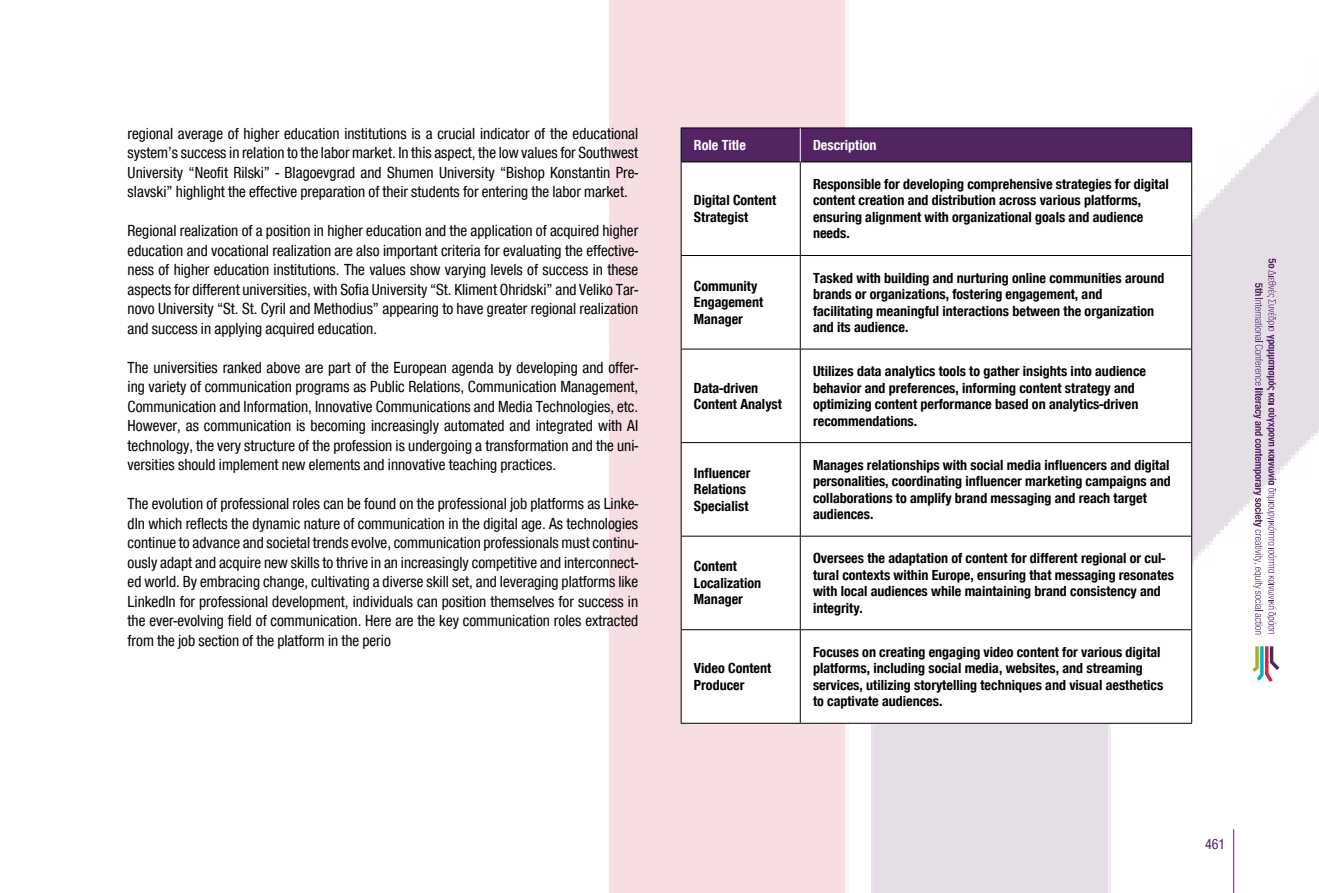
<style>
.page{position:relative;width:1319px;height:893px;background:#fff}
.page>*{position:absolute;margin:0;border:0;box-sizing:border-box;transform-origin:0 0}
.t1{font:16.5px/19.5px "CF Helvetica Cond";color:#000;text-align:justify}
.t2{font:700 15px/16.5px "CF Helvetica Cond";color:#000}
.t3{font:700 15px "CF Helvetica Cond";color:#fff}
.t4{font:15px "CF Helvetica Cond";color:#532463}
</style>
<div class="page">
<img style="left:609px;top:0;width:709px;height:893px">
<hr style="left:1233px;top:829px;width:1px;height:64px;background:#532463">
<svg style="left:1252px;top:259px;width:24px;height:375px"></svg>
<svg style="left:1252px;top:646px;width:27px;height:36px"></svg>
<div style="left:681px;top:129px;width:510px;height:33px;background:#532463"></div>
<svg style="left:681px;top:163px;width:510px;height:560px"></svg>
<hr style="left:680px;top:128px;width:120px;height:1px;background:#000">
<hr style="left:680px;top:128px;width:1px;height:34px;background:#000">
<hr style="left:800px;top:128px;width:391px;height:1px;background:#000">
<hr style="left:1191px;top:128px;width:1px;height:34px;background:#000">
<hr style="left:680px;top:162px;width:120px;height:1px;background:#000">
<hr style="left:680px;top:162px;width:1px;height:93px;background:#000">
<hr style="left:800px;top:162px;width:391px;height:1px;background:#000">
<hr style="left:799px;top:162px;width:1px;height:93px;background:#000">
<hr style="left:1191px;top:162px;width:1px;height:93px;background:#000">
<hr style="left:680px;top:255px;width:120px;height:1px;background:#000">
<hr style="left:680px;top:256px;width:1px;height:93px;background:#000">
<hr style="left:800px;top:255px;width:391px;height:1px;background:#000">
<hr style="left:799px;top:256px;width:1px;height:93px;background:#000">
<hr style="left:1191px;top:256px;width:1px;height:93px;background:#000">
<hr style="left:680px;top:349px;width:120px;height:1px;background:#000">
<hr style="left:680px;top:349px;width:1px;height:93px;background:#000">
<hr style="left:800px;top:349px;width:391px;height:1px;background:#000">
<hr style="left:799px;top:349px;width:1px;height:93px;background:#000">
<hr style="left:1191px;top:349px;width:1px;height:93px;background:#000">
<hr style="left:680px;top:442px;width:120px;height:1px;background:#000">
<hr style="left:680px;top:443px;width:1px;height:93px;background:#000">
<hr style="left:800px;top:442px;width:391px;height:1px;background:#000">
<hr style="left:799px;top:443px;width:1px;height:93px;background:#000">
<hr style="left:1191px;top:443px;width:1px;height:93px;background:#000">
<hr style="left:680px;top:536px;width:120px;height:1px;background:#000">
<hr style="left:680px;top:536px;width:1px;height:93px;background:#000">
<hr style="left:800px;top:536px;width:391px;height:1px;background:#000">
<hr style="left:799px;top:536px;width:1px;height:93px;background:#000">
<hr style="left:1191px;top:536px;width:1px;height:93px;background:#000">
<hr style="left:680px;top:629px;width:120px;height:1px;background:#000">
<hr style="left:680px;top:630px;width:1px;height:93px;background:#000">
<hr style="left:800px;top:629px;width:391px;height:1px;background:#000">
<hr style="left:799px;top:630px;width:1px;height:93px;background:#000">
<hr style="left:1191px;top:630px;width:1px;height:93px;background:#000">
<hr style="left:680px;top:723px;width:120px;height:1px;background:#000">
<hr style="left:800px;top:723px;width:391px;height:1px;background:#000">
<hr style="left:799px;top:128px;width:1px;height:34px;background:#fff">
<p class="t1" style="left:128px;top:123px;width:512px">regional average of higher education institutions is a crucial indicator of the educational system’s success in relation to the labor market. In this aspect, the low values for Southwest University “Neofit Rilski” - Blagoevgrad and Shumen University “Bishop Konstantin Pre&shy;slavski” highlight the effective preparation of their students for entering the labor market.</p>
<p class="t1" style="left:128px;top:221px;width:512px">Regional realization of a position in higher education and the application of acquired higher education and vocational realization are also important criteria for evaluating the effective&shy;ness of higher education institutions. The values show varying levels of success in these aspects for different universities, with Sofia University “St. Kliment Ohridski” and Veliko Tar&shy;novo University “St. St. Cyril and Methodius” appearing to have greater regional realization and success in applying acquired education.</p>
<p class="t1" style="left:128px;top:357px;width:512px">The universities ranked above are part of the European agenda by developing and offer&shy;ing variety of communication programs as Public Relations, Communication Management, Communication and Information, Innovative Communications and Media Technologies, etc.<br>However, as communication is becoming increasingly automated and integrated with AI technology, the very structure of the profession is undergoing a transformation and the uni&shy;versities should implement new elements and innovative teaching practices.</p>
<p class="t1" style="left:128px;top:494px;width:512px">The evolution of professional roles can be found on the professional job platforms as Linke&shy;dIn which reflects the dynamic nature of communication in the digital age. As technologies continue to advance and societal trends evolve, communication professionals must continu&shy;ously adapt and acquire new skills to thrive in an increasingly competitive and interconnect&shy;ed world. By embracing change, cultivating a diverse skill set, and leveraging platforms like LinkedIn for professional development, individuals can position themselves for success in the ever-evolving field of communication. Here are the key communication roles extracted from the job section of the platform in the perio</p>
<p class="t3" style="left:693px;top:137px;width:53px">Role Title</p>
<p class="t3" style="left:813px;top:137px;width:65px">Description</p>
<p class="t2" style="left:693px;top:192px;width:84px">Digital Content<br>Strategist</p>
<p class="t2" style="left:813px;top:176px;width:357px">Responsible for developing comprehensive strategies for digital content creation and distribution across various platforms, ensuring alignment with organizational goals and audience needs.</p>
<p class="t2" style="left:693px;top:278px;width:71px">Community<br>Engagement<br>Manager</p>
<p class="t2" style="left:813px;top:269px;width:353px">Tasked with building and nurturing online communities around brands or organizations, fostering engagement, and facilitating meaningful interactions between the organization and its audience.</p>
<p class="t2" style="left:693px;top:379px;width:90px">Data-driven<br>Content Analyst</p>
<p class="t2" style="left:813px;top:363px;width:334px">Utilizes data analytics tools to gather insights into audience behavior and preferences, informing content strategy and optimizing content performance based on analytics-driven recommendations.</p>
<p class="t2" style="left:693px;top:465px;width:58px">Influencer<br>Relations<br>Specialist</p>
<p class="t2" style="left:813px;top:456px;width:359px">Manages relationships with social media influencers and digital personalities, coordinating influencer marketing campaigns and collaborations to amplify brand messaging and reach target audiences.</p>
<p class="t2" style="left:693px;top:558px;width:69px">Content<br>Localization<br>Manager</p>
<p class="t2" style="left:813px;top:550px;width:362px">Oversees the adaptation of content for different regional or cul&shy;tural contexts within Europe, ensuring that messaging resonates with local audiences while maintaining brand consistency and integrity.</p>
<p class="t2" style="left:693px;top:660px;width:79px">Video Content<br>Producer</p>
<p class="t2" style="left:813px;top:644px;width:352px">Focuses on creating engaging video content for various digital platforms, including social media, websites, and streaming services, utilizing storytelling techniques and visual aesthetics to captivate audiences.</p>
<p class="t4" style="left:1204px;top:836px;width:22px">461</p>
</div>
